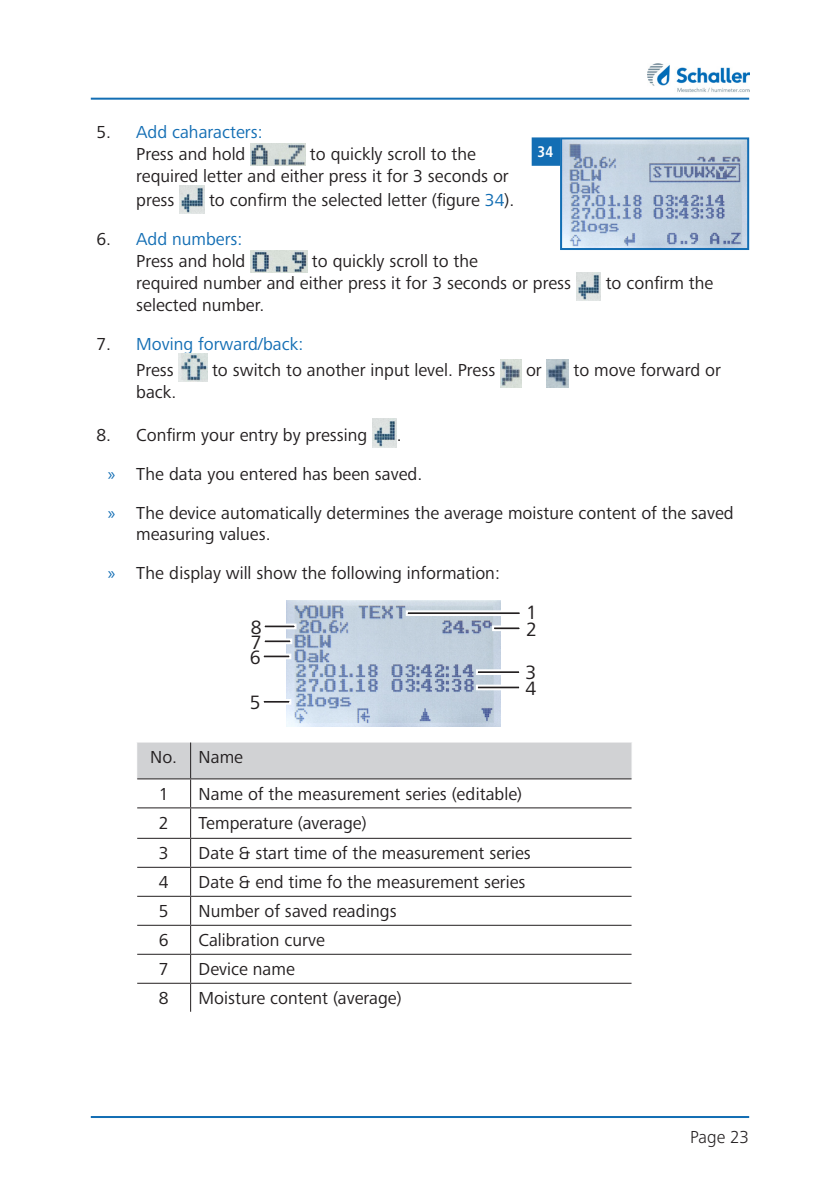
<style>
.page{position:relative;width:840px;height:1191px;background:#fff}
.page>*{position:absolute;margin:0;border:0;box-sizing:border-box;transform-origin:0 0}
.Tabellentext{font:20px "Frutiger Next Pro";color:#231f20}
.Fließtext{font:18px/22px "Frutiger Next Pro";color:#231f20}
.t1{font:18px/22px "Frutiger Next Pro";color:#136eb4}
.t2{font:300 18px "Frutiger Next Pro";color:#231f20}
.t3{font:700 condensed 16px "Frutiger Next Pro";color:#fff}
.s1{color:#231f20}
.s2{color:#136eb4}
.s3{font-family:"Myriad Pro";color:#136eb4}
</style>
<div class="page">
<hr style="left:91px;top:98px;width:657px;height:2px;background:#136eb4">
<hr style="left:91px;top:1116px;width:657px;height:2px;background:#136eb4">
<img style="left:647px;top:63px;width:101px;height:30px">
<img style="left:250px;top:144px;width:55px;height:21px">
<img style="left:179px;top:185px;width:25px;height:28px">
<img style="left:250px;top:251px;width:57px;height:21px">
<img style="left:576px;top:272px;width:24px;height:29px">
<img style="left:179px;top:353px;width:28px;height:29px">
<img style="left:500px;top:359px;width:21px;height:28px">
<img style="left:546px;top:359px;width:22px;height:28px">
<img style="left:372px;top:419px;width:24px;height:28px">
<hr style="left:137px;top:838px;width:53px;height:1px;background:#231f20">
<hr style="left:190px;top:838px;width:441px;height:1px;background:#231f20">
<hr style="left:137px;top:866px;width:53px;height:1px;background:#231f20">
<hr style="left:190px;top:866px;width:441px;height:1px;background:#231f20">
<hr style="left:137px;top:895px;width:53px;height:1px;background:#231f20">
<hr style="left:190px;top:895px;width:441px;height:1px;background:#231f20">
<hr style="left:137px;top:924px;width:53px;height:1px;background:#231f20">
<hr style="left:190px;top:924px;width:441px;height:1px;background:#231f20">
<hr style="left:137px;top:953px;width:53px;height:1px;background:#231f20">
<hr style="left:190px;top:953px;width:441px;height:1px;background:#231f20">
<hr style="left:137px;top:982px;width:53px;height:1px;background:#231f20">
<hr style="left:190px;top:982px;width:441px;height:1px;background:#231f20">
<svg style="left:137px;top:742px;width:495px;height:66px"></svg>
<hr style="left:190px;top:808px;width:1px;height:30px;background:#231f20">
<svg style="left:190px;top:839px;width:1px;height:172px"></svg>
<img style="left:562px;top:140px;width:183px;height:107px">
<div style="left:559px;top:137px;width:189px;height:113px;border:2px solid #136eb4"></div>
<div style="left:532px;top:138px;width:26px;height:27px;background:#136eb4"></div>
<div style="left:531px;top:137px;width:28px;height:29px;border:2px solid #136eb4"></div>
<img style="left:286px;top:600px;width:214px;height:126px">
<div style="left:405px;top:610px;width:116px;height:6px;border:2px solid #fff"></div>
<div style="left:261px;top:699px;width:30px;height:5px;border:2px solid #fff"></div>
<div style="left:475px;top:684px;width:46px;height:6px;border:2px solid #fff"></div>
<div style="left:475px;top:669px;width:46px;height:6px;border:2px solid #fff"></div>
<div style="left:492px;top:625px;width:29px;height:6px;border:2px solid #fff"></div>
<div style="left:261px;top:653px;width:30px;height:6px;border:2px solid #fff"></div>
<div style="left:262px;top:638px;width:30px;height:6px;border:2px solid #fff"></div>
<div style="left:262px;top:623px;width:34px;height:6px;border:2px solid #fff"></div>
<p class="t1" style="left:136px;top:121px;width:128px;text-indent:-40px"><span class="s1">5.</span> Add caharacters:<br><span class="s1">Press and hold</span></p>
<p class="t3" style="left:537px;top:142px;width:17px">34</p>
<p class="Fließtext" style="left:136px;top:143px;width:374px;text-indent:174px">to quickly scroll to the required letter and either press it for 3 seconds or</p>
<p class="Fließtext" style="left:136px;top:189px;width:40px">press</p>
<p class="Fließtext" style="left:209px;top:189px;width:306px">to confirm the selected letter (figure <span class="s2">34</span>).</p>
<p class="Fließtext" style="left:96px;top:228px;width:150px;text-align:right">6. <span class="s2">Add numbers:<br></span>Press and hold</p>
<p class="Fließtext" style="left:136px;top:250px;width:436px;text-indent:176px">to quickly scroll to the<br>required number and either press it for 3 seconds or press</p>
<p class="Fließtext" style="left:605px;top:272px;width:109px">to confirm the</p>
<p class="Fließtext" style="left:136px;top:294px;width:129px">selected number.</p>
<p class="t1" style="left:136px;top:331px;width:168px;line-height:26.2px;text-indent:-40px"><span class="s1">7.</span> Moving forward/back:<br><span class="s1">Press</span></p>
<p class="Fließtext" style="left:212px;top:359px;width:285px">to switch to another input level. Press</p>
<p class="Fließtext" style="left:525px;top:359px;width:17px">or</p>
<p class="Fließtext" style="left:573px;top:359px;width:149px">to move forward or</p>
<p class="Fließtext" style="left:136px;top:381px;width:42px">back.</p>
<p class="Fließtext" style="left:96px;top:424px;width:272px">8. Confirm your entry by pressing</p>
<p class="Fließtext" style="left:396px;top:424px;width:6px">.</p>
<p class="Fließtext" style="left:108px;top:463px;width:316px"><span class="s3">»</span> The data you entered has been saved.</p>
<p class="Fließtext" style="left:136px;top:502px;width:598px;text-indent:-28px"><span class="s3">»</span> The device automatically determines the average moisture content of the saved measuring values.</p>
<p class="Fließtext" style="left:108px;top:562px;width:393px"><span class="s3">»</span> The display will show the following information:</p>
<p class="Tabellentext" style="left:250px;top:615px;width:12px">8</p>
<p class="Tabellentext" style="left:250px;top:630px;width:12px">7</p>
<p class="Tabellentext" style="left:249px;top:645px;width:12px">6</p>
<p class="Tabellentext" style="left:249px;top:691px;width:12px">5</p>
<p class="Tabellentext" style="left:525px;top:601px;width:12px">1</p>
<p class="Tabellentext" style="left:525px;top:617px;width:12px">2</p>
<p class="Tabellentext" style="left:525px;top:661px;width:12px">3</p>
<p class="Tabellentext" style="left:525px;top:676px;width:12px">4</p>
<p class="Fließtext" style="left:150px;top:746px;width:28px">No.</p>
<p class="Fließtext" style="left:198px;top:746px;width:46px">Name</p>
<p class="Fließtext" style="left:159px;top:783px;width:11px">1</p>
<p class="Fließtext" style="left:198px;top:783px;width:325px">Name of the measurement series (editable)</p>
<p class="Fließtext" style="left:159px;top:812px;width:11px">2</p>
<p class="Fließtext" style="left:198px;top:812px;width:169px">Temperature (average)</p>
<p class="Fließtext" style="left:159px;top:842px;width:11px">3</p>
<p class="Fließtext" style="left:198px;top:842px;width:333px">Date &amp; start time of the measurement series</p>
<p class="Fließtext" style="left:159px;top:871px;width:11px">4</p>
<p class="Fließtext" style="left:198px;top:871px;width:328px">Date &amp; end time fo the measurement series</p>
<p class="Fließtext" style="left:159px;top:900px;width:11px">5</p>
<p class="Fließtext" style="left:198px;top:900px;width:199px">Number of saved readings</p>
<p class="Fließtext" style="left:159px;top:929px;width:11px">6</p>
<p class="Fließtext" style="left:198px;top:929px;width:128px">Calibration curve</p>
<p class="Fließtext" style="left:159px;top:958px;width:11px">7</p>
<p class="Fließtext" style="left:198px;top:958px;width:98px">Device name</p>
<p class="Fließtext" style="left:159px;top:987px;width:11px">8</p>
<p class="Fließtext" style="left:198px;top:987px;width:204px">Moisture content (average)</p>
<p class="t2" style="left:690px;top:1126px;width:60px">Page 23</p>
</div>
